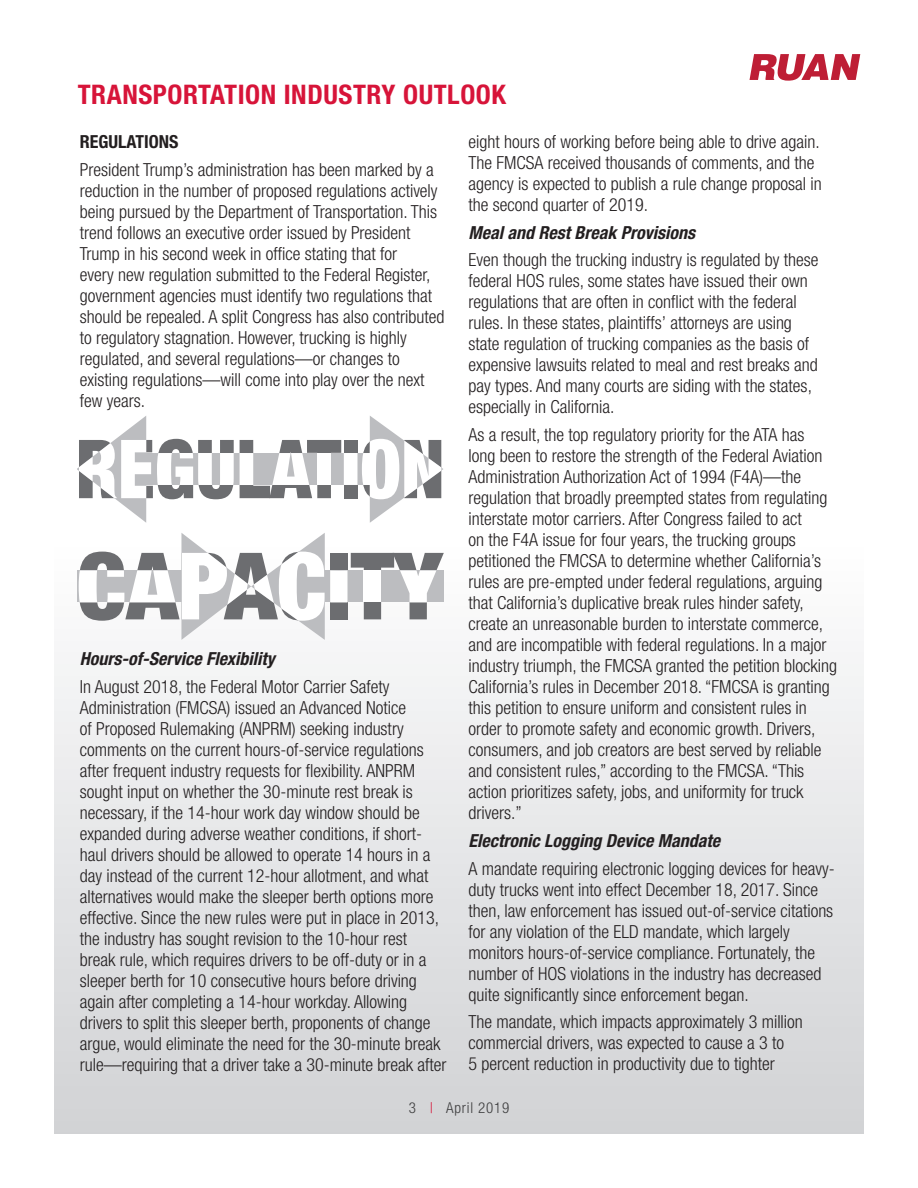
<style>
.page{position:relative;width:918px;height:1188px;background:#fff}
.page>*{position:absolute;margin:0;border:0;box-sizing:border-box;transform-origin:0 0}
.t1{font:700 condensed 27px "Helvetica Neue LT Std";letter-spacing:.02em;color:#d71439}
.t2{font:300 condensed 18px/21px "Helvetica Neue LT Std";color:#231f20}
.t3{font:italic 700 condensed 18px "Helvetica Neue LT Std";color:#231f20}
.t4{font:700 condensed 18px "Helvetica Neue LT Std";color:#231f20}
.t5{font:300 condensed 15px "Helvetica Neue LT Std";letter-spacing:.05em;color:#3e3e3f}
.s1{color:#d71439}
</style>
<div class="page">
<div style="left:54px;top:540px;width:810px;height:594px;background:linear-gradient(to bottom,#fefefe,#d1d2d4)"></div>
<svg style="left:750px;top:54px;width:110px;height:27px"></svg>
<div style="left:344px;top:440px;width:13px;height:58px;background:#6c6d70"></div>
<svg style="left:79px;top:533px;width:365px;height:107px"></svg>
<div style="left:133px;top:453px;width:250px;height:32px;background:#bcbdc0"></div>
<svg style="left:78px;top:416px;width:156px;height:107px"></svg>
<svg style="left:240px;top:440px;width:101px;height:58px"></svg>
<div style="left:317px;top:453px;width:14px;height:32px;background:#fff"></div>
<div style="left:344px;top:453px;width:13px;height:32px;background:#fff"></div>
<svg style="left:362px;top:416px;width:81px;height:107px"></svg>
<p class="t1" style="left:78px;top:78px;width:430px">TRANSPORTATION INDUSTRY OUTLOOK</p>
<p class="t4" style="left:80px;top:131px;width:100px">REGULATIONS</p>
<p class="t2" style="left:80px;top:159px;width:366px">President Trump’s administration has been marked by a reduction in the number of proposed regulations actively being pursued by the Department of Transportation. This trend follows an executive order issued by President Trump in his second week in office stating that for<br>every new regulation submitted to the Federal Register, government agencies must identify two regulations that should be repealed. A split Congress has also contributed to regulatory stagnation. However, trucking is highly regulated, and several regulations—or changes to existing regulations—will come into play over the next few years.</p>
<p class="t3" style="left:80px;top:648px;width:196px">Hours-of-Service Flexibility</p>
<p class="t2" style="left:80px;top:676px;width:368px">In August 2018, the Federal Motor Carrier Safety Administration (FMCSA) issued an Advanced Notice<br>of Proposed Rulemaking (ANPRM) seeking industry comments on the current hours-of-service regulations after frequent industry requests for flexibility. ANPRM sought input on whether the 30-minute rest break is necessary, if the 14-hour work day window should be expanded during adverse weather conditions, if short&shy;haul drivers should be allowed to operate 14 hours in a day instead of the current 12-hour allotment, and what alternatives would make the sleeper berth options more effective. Since the new rules were put in place in 2013, the industry has sought revision to the 10-hour rest break rule, which requires drivers to be off-duty or in a sleeper berth for 10 consecutive hours before driving again after completing a 14-hour workday. Allowing drivers to split this sleeper berth, proponents of change argue, would eliminate the need for the 30-minute break rule—requiring that a driver take a 30-minute break after</p>
<p class="t2" style="left:469px;top:131px;width:355px">eight hours of working before being able to drive again.<br>The FMCSA received thousands of comments, and the agency is expected to publish a rule change proposal in the second quarter of 2019.</p>
<p class="t3" style="left:469px;top:221px;width:228px">Meal and Rest Break Provisions</p>
<p class="t2" style="left:469px;top:249px;width:352px">Even though the trucking industry is regulated by these federal HOS rules, some states have issued their own regulations that are often in conflict with the federal rules. In these states, plaintiffs’ attorneys are using state regulation of trucking companies as the basis of expensive lawsuits related to meal and rest breaks and pay types. And many courts are siding with the states, especially in California.</p>
<p class="t2" style="left:469px;top:424px;width:370px">As a result, the top regulatory priority for the ATA has<br>long been to restore the strength of the Federal Aviation Administration Authorization Act of 1994 (F4A)—the regulation that broadly preempted states from regulating interstate motor carriers. After Congress failed to act<br>on the F4A issue for four years, the trucking groups petitioned the FMCSA to determine whether California’s rules are pre-empted under federal regulations, arguing that California’s duplicative break rules hinder safety, create an unreasonable burden to interstate commerce, and are incompatible with federal regulations. In a major industry triumph, the FMCSA granted the petition blocking California’s rules in December 2018. “FMCSA is granting this petition to ensure uniform and consistent rules in order to promote safety and economic growth. Drivers, consumers, and job creators are best served by reliable and consistent rules,” according to the FMCSA. “This action prioritizes safety, jobs, and uniformity for truck drivers.”</p>
<p class="t3" style="left:469px;top:830px;width:253px">Electronic Logging Device Mandate</p>
<p class="t2" style="left:469px;top:858px;width:368px">A mandate requiring electronic logging devices for heavy&shy;duty trucks went into effect December 18, 2017. Since then, law enforcement has issued out-of-service citations for any violation of the ELD mandate, which largely monitors hours-of-service compliance. Fortunately, the number of HOS violations in the industry has decreased quite significantly since enforcement began.</p>
<p class="t2" style="left:469px;top:1011px;width:336px">The mandate, which impacts approximately 3 million commercial drivers, was expected to cause a 3 to<br>5 percent reduction in productivity due to tighter</p>
<p class="t5" style="left:409px;top:1099px;width:102px">3 <span class="s1">|</span> April 2019</p>
</div>
